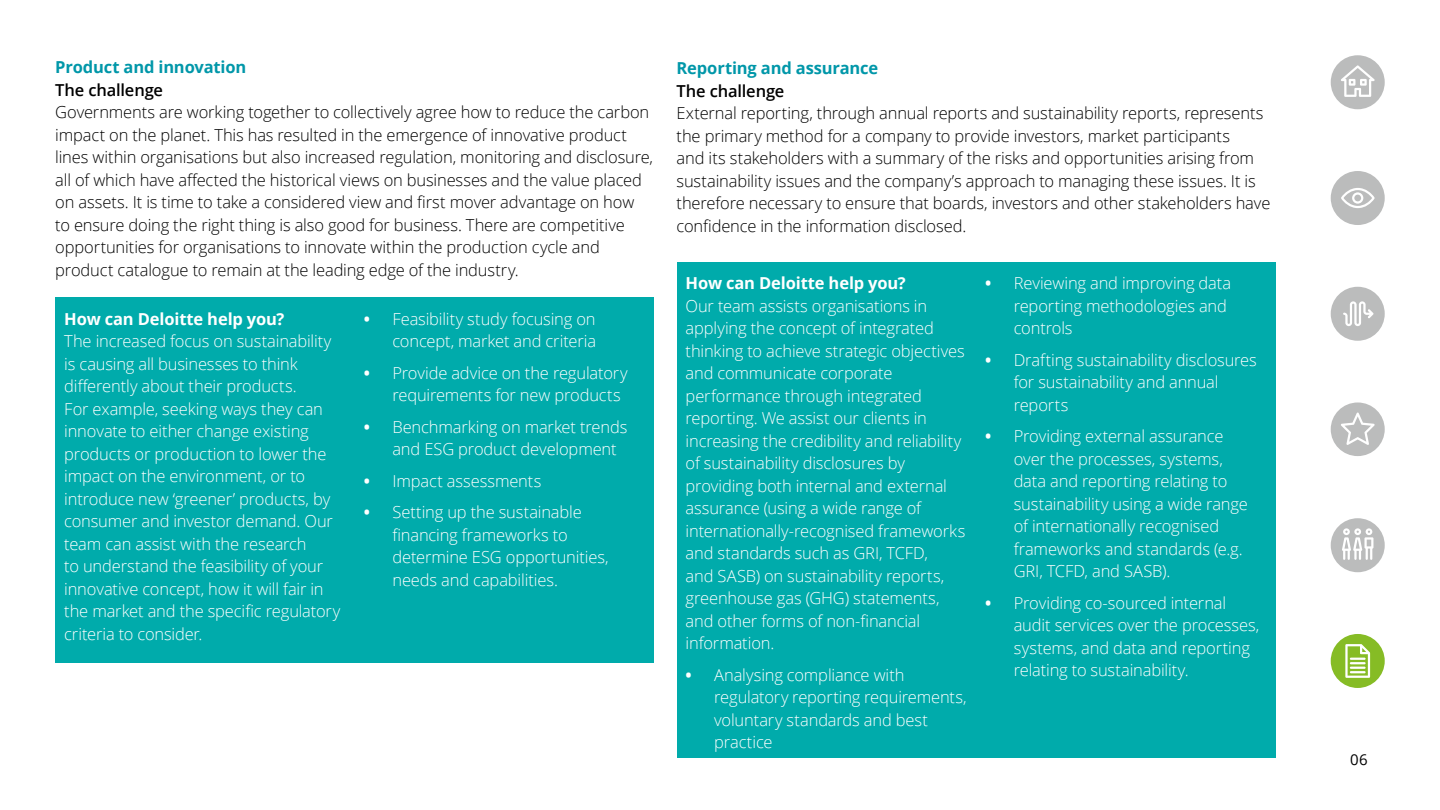
<style>
.page{position:relative;width:1440px;height:810px;background:#fff}
.page>*{position:absolute;margin:0;border:0;box-sizing:border-box;transform-origin:0 0}
.t1{font:300 16.5px/22.5px "Open Sans";letter-spacing:-.01em;color:#fff}
.t2{font:300 16.5px/22.5px "Open Sans";letter-spacing:-.01em;color:#000}
.t3{font:700 16.5px "Open Sans";letter-spacing:-.01em;color:#fff}
.t4{font:700 16.5px "Open Sans";letter-spacing:-.01em;color:#0097a9}
.t5{font:600 16.5px "Open Sans";letter-spacing:-.01em;color:#000}
.t6{font:15px "Open Sans";color:#000}
.s1{font-weight:700}
</style>
<div class="page">
<svg style="left:1331px;top:55px;width:54px;height:54px"></svg>
<svg style="left:1331px;top:287px;width:54px;height:54px"></svg>
<svg style="left:1331px;top:634px;width:54px;height:54px"></svg>
<svg style="left:1331px;top:518px;width:54px;height:54px"></svg>
<svg style="left:1331px;top:171px;width:54px;height:54px"></svg>
<svg style="left:1331px;top:402px;width:54px;height:54px"></svg>
<div style="left:55px;top:298px;width:599px;height:365px;background:#00abab"></div>
<div style="left:677px;top:262px;width:598px;height:495px;background:#00abab"></div>
<p class="t4" style="left:55px;top:56px;width:193px">Product and innovation</p>
<p class="t5" style="left:55px;top:78px;width:109px">The challenge</p>
<p class="t2" style="left:55px;top:101px;width:599px">Governments are working together to collectively agree how to reduce the carbon impact on the planet. This has resulted in the emergence of innovative product lines within organisations but also increased regulation, monitoring and disclosure, all of which have affected the historical views on businesses and the value placed on assets. It is time to take a considered view and first mover advantage on how to ensure doing the right thing is also good for business. There are competitive opportunities for organisations to innovate within the production cycle and product catalogue to remain at the leading edge of the industry.</p>
<p class="t3" style="left:64px;top:307px;width:222px">How can Deloitte help you?</p>
<p class="t1" style="left:64px;top:329px;width:278px">The increased focus on sustainability is causing all businesses to think differently about their products.<br>For example, seeking ways they can innovate to either change existing products or production to lower the impact on the environment, or to introduce new ‘greener’ products, by consumer and investor demand. Our team can assist with the research<br>to understand the feasibility of your innovative concept, how it will fair in the market and the specific regulatory criteria to consider.</p>
<p class="t1" style="left:364px;top:307px;width:234px;text-align:right"><span class="s1">•</span> Feasibility study focusing on concept, market and criteria</p>
<p class="t1" style="left:392px;top:361px;width:237px;text-indent:-28px"><span class="s1">•</span> Provide advice on the regulatory requirements for new products</p>
<p class="t1" style="left:392px;top:415px;width:236px;text-indent:-28px"><span class="s1">•</span> Benchmarking on market trends and ESG product development</p>
<p class="t1" style="left:364px;top:469px;width:179px"><span class="s1">•</span> Impact assessments</p>
<p class="t1" style="left:392px;top:501px;width:218px;text-indent:-28px"><span class="s1">•</span> Setting up the sustainable financing frameworks to determine ESG opportunities, needs and capabilities.</p>
<p class="t4" style="left:677px;top:56px;width:203px">Reporting and assurance</p>
<p class="t5" style="left:677px;top:79px;width:109px">The challenge</p>
<p class="t2" style="left:677px;top:101px;width:595px">External reporting, through annual reports and sustainability reports, represents the primary method for a company to provide investors, market participants<br>and its stakeholders with a summary of the risks and opportunities arising from sustainability issues and the company’s approach to managing these issues. It is therefore necessary to ensure that boards, investors and other stakeholders have confidence in the information disclosed.</p>
<p class="t3" style="left:686px;top:271px;width:222px">How can Deloitte help you?</p>
<p class="t1" style="left:686px;top:294px;width:281px">Our team assists organisations in applying the concept of integrated thinking to achieve strategic objectives and communicate corporate performance through integrated reporting. We assist our clients in increasing the credibility and reliability of sustainability disclosures by providing both internal and external assurance (using a wide range of internationally-recognised frameworks and standards such as GRI, TCFD,<br>and SASB) on sustainability reports, greenhouse gas (GHG) statements, and other forms of non-financial information.</p>
<p class="t1" style="left:714px;top:663px;width:254px;text-indent:-28px"><span class="s1">•</span> Analysing compliance with regulatory reporting requirements, voluntary standards and best practice</p>
<p class="t1" style="left:1014px;top:271px;width:219px;text-indent:-28px"><span class="s1">•</span> Reviewing and improving data reporting methodologies and controls</p>
<p class="t1" style="left:1014px;top:348px;width:245px;text-indent:-28px"><span class="s1">•</span> Drafting sustainability disclosures for sustainability and annual reports</p>
<p class="t1" style="left:1014px;top:425px;width:235px;text-indent:-28px"><span class="s1">•</span> Providing external assurance over the processes, systems, data and reporting relating to sustainability using a wide range of internationally recognised frameworks and standards (e.g.<br>GRI, TCFD, and SASB).</p>
<p class="t1" style="left:1014px;top:591px;width:247px;text-indent:-28px"><span class="s1">•</span> Providing co-sourced internal audit services over the processes, systems, and data and reporting relating to sustainability.</p>
<p class="t6" style="left:1350px;top:750px;width:19px">06</p>
</div>
